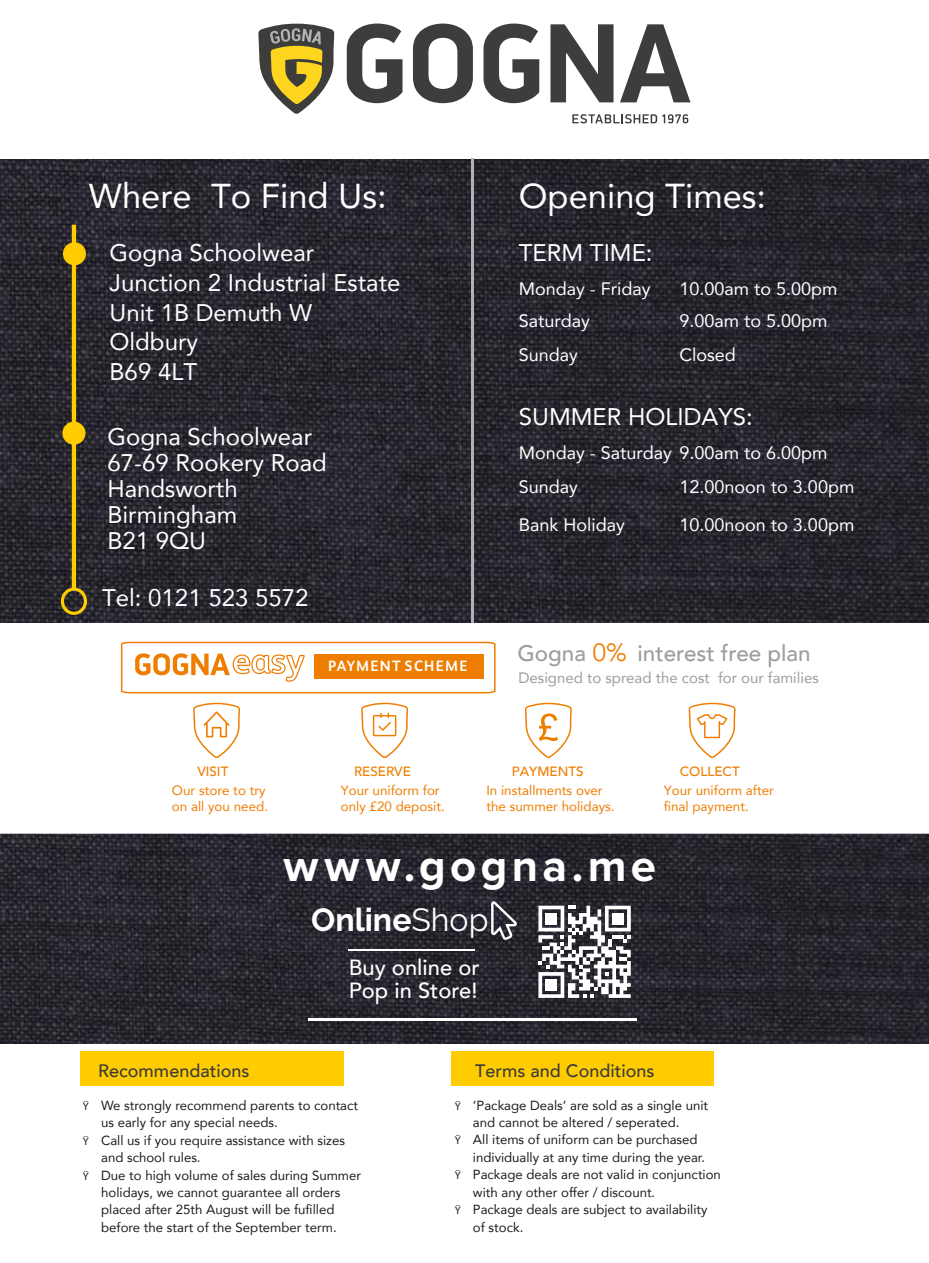
<style>
.page{position:relative;width:929px;height:1263px;background:#fff}
.page>*{position:absolute;margin:0;border:0;box-sizing:border-box;transform-origin:0 0}
.t1{font:700 45.45px "Proxima Nova";letter-spacing:.095em;color:#fff}
.t2{font:34.5px "Avenir";color:#fff}
.t3{font:700 31.95px "Raleway";color:#fff}
.t4{font:24px/26.1px "Avenir";color:#fff}
.t5{font:500 22.35px "Avenir";color:#9d9d9c}
.t6{font:500 21.9px/23.2px "Avenir";color:#fff}
.t7{font:18px/33.8px "Avenir";color:#fff}
.t8{font:500 18px "Avenir";color:#3c3b3b}
.t9{font:15px "Avenir";color:#9d9c9c}
.t10{font:700 15px "FS Albert";letter-spacing:.085em;color:#fff}
.t11{font:13.35px/16px "Avenir";color:#ef7d00}
.t12{font:500 13.35px "Avenir";color:#ef7d00}
.t13{font:13.2px "Avenir";color:#1d1d1b}
.s1{font-weight:400;font-size:24.75px;color:#ef7d00}
.s2{font-weight:400}
.s3{font-family:"Myriad Pro";font-size:11.25px}
</style>
<div class="page">
<svg style="left:572px;top:114px;width:116px;height:9px"></svg>
<svg style="left:347px;top:24px;width:55px;height:79px"></svg>
<svg style="left:413px;top:24px;width:60px;height:79px"></svg>
<svg style="left:483px;top:24px;width:56px;height:79px"></svg>
<svg style="left:550px;top:24px;width:63px;height:78px"></svg>
<svg style="left:620px;top:24px;width:70px;height:78px"></svg>
<svg style="left:258px;top:23px;width:76px;height:91px"></svg>
<img style="left:1px;top:160px;width:927px;height:463px">
<hr style="left:72px;top:225px;width:4px;height:365px;background:#fc0">
<div style="left:62px;top:422px;width:23px;height:23px;background:#fc0;border-radius:50%"></div>
<div style="left:63px;top:242px;width:23px;height:23px;background:#fc0;border-radius:50%"></div>
<div style="left:61px;top:587px;width:26px;height:28px;border:3px solid #fc0;border-radius:50%"></div>
<hr style="left:472px;top:158px;width:2px;height:465px;background:#b3b2b2">
<svg style="left:524px;top:702px;width:48px;height:57px"></svg>
<svg style="left:688px;top:702px;width:48px;height:57px"></svg>
<svg style="left:120px;top:641px;width:376px;height:118px"></svg>
<div style="left:80px;top:1051px;width:263px;height:35px;background:#fc0"></div>
<div style="left:451px;top:1051px;width:263px;height:35px;background:#fc0"></div>
<img style="left:0;top:834px;width:928px;height:209px">
<svg style="left:538px;top:906px;width:92px;height:92px"></svg>
<svg style="left:491px;top:901px;width:26px;height:39px"></svg>
<hr style="left:308px;top:1018px;width:328px;height:2px;background:#fff">
<hr style="left:349px;top:949px;width:126px;height:2px;background:#fff">
<h2 class="t2" style="left:89px;top:169px;width:299px">Where To Find Us:</h2>
<h2 class="t2" style="left:519px;top:169px;width:249px">Opening Times:</h2>
<h3 class="t4" style="left:109px;top:237px;width:292px;line-height:29.7px">Gogna Schoolwear<br>Junction 2 Industrial Estate<br>Unit 1B Demuth W<br>Oldbury<br>B69 4LT</h3>
<h3 class="t4" style="left:107px;top:423px;width:221px">Gogna Schoolwear<br>67-69 Rookery Road<br>Handsworth<br>Birmingham<br>B21 9QU</h3>
<h3 class="t4" style="left:102px;top:584px;width:208px">Tel: 0121 523 5572</h3>
<p class="t10" style="left:328px;top:657px;width:141px">PAYMENT SCHEME</p>
<h3 class="t4" style="left:519px;top:239px;width:135px">TERM TIME:</h3>
<h3 class="t7" style="left:519px;top:271px;width:133px">Monday - Friday</h3>
<h3 class="t7" style="left:679px;top:271px;width:160px">10.00am to 5.00pm</h3>
<h3 class="t7" style="left:519px;top:303px;width:73px">Saturday</h3>
<h3 class="t7" style="left:679px;top:303px;width:150px">9.00am to 5.00pm</h3>
<h3 class="t7" style="left:519px;top:338px;width:61px">Sunday</h3>
<h3 class="t7" style="left:679px;top:338px;width:58px">Closed</h3>
<h3 class="t4" style="left:519px;top:403px;width:235px">SUMMER HOLIDAYS:</h3>
<h3 class="t7" style="left:519px;top:436px;width:310px">Monday - Saturday 9.00am to 6.00pm<br>Sunday</h3>
<h3 class="t7" style="left:679px;top:469px;width:176px">12.00noon to 3.00pm</h3>
<h3 class="t7" style="left:519px;top:508px;width:108px">Bank Holiday</h3>
<h3 class="t7" style="left:679px;top:508px;width:176px">10.00noon to 3.00pm</h3>
<h3 class="t5" style="left:517px;top:634px;width:294px">Gogna <span class="s1">0%</span> interest free plan</h3>
<p class="t9" style="left:518px;top:666px;width:302px">Designed to spread the cost for our families</p>
<p class="t12" style="left:197px;top:760px;width:33px">VISIT</p>
<p class="t11" style="left:172px;top:781px;width:98px">Our store to try on all you need.</p>
<p class="t12" style="left:354px;top:760px;width:58px">RESERVE</p>
<p class="t11" style="left:341px;top:781px;width:106px">Your uniform for only £20 deposit.</p>
<p class="t12" style="left:512px;top:760px;width:73px">PAYMENTS</p>
<p class="t11" style="left:486px;top:781px;width:130px">In installments over the summer holidays.</p>
<p class="t12" style="left:680px;top:760px;width:61px">COLLECT</p>
<p class="t11" style="left:664px;top:781px;width:112px">Your uniform after final payment.</p>
<h1 class="t1" style="left:283px;top:839px;width:374px">www.gogna.me</h1>
<h3 class="t3" style="left:311px;top:901px;width:179px">Online<span class="s2">Shop</span></h3>
<h3 class="t6" style="left:349px;top:954px;width:132px">Buy online or<br>Pop in Store!</h3>
<h3 class="t8" style="left:98px;top:1055px;width:153px">Recommendations</h3>
<h3 class="t8" style="left:475px;top:1055px;width:181px">Terms and Conditions</h3>
<p class="t13" style="left:83px;top:1094px;width:277px"><span class="s3">Ÿ</span> We strongly recommend parents to contact</p>
<p class="t13" style="left:101px;top:1112px;width:178px">us early for any special needs.</p>
<p class="t13" style="left:83px;top:1129px;width:263px"><span class="s3">Ÿ</span> Call us if you require assistance with sizes</p>
<p class="t13" style="left:101px;top:1147px;width:101px">and school rules.</p>
<p class="t13" style="left:83px;top:1164px;width:280px"><span class="s3">Ÿ</span> Due to high volume of sales during Summer</p>
<p class="t13" style="left:101px;top:1182px;width:241px">holidays, we cannot guarantee all orders</p>
<p class="t13" style="left:101px;top:1199px;width:235px">placed after 25th August will be fufilled</p>
<p class="t13" style="left:101px;top:1217px;width:237px">before the start of the September term.</p>
<p class="t13" style="left:454px;top:1094px;width:255px"><span class="s3">Ÿ</span> ’Package Deals’ are sold as a single unit</p>
<p class="t13" style="left:473px;top:1112px;width:208px">and cannot be altered / seperated.</p>
<p class="t13" style="left:454px;top:1129px;width:244px"><span class="s3">Ÿ</span> All items of uniform can be purchased</p>
<p class="t13" style="left:473px;top:1147px;width:233px">individually at any time during the year.</p>
<p class="t13" style="left:454px;top:1164px;width:268px"><span class="s3">Ÿ</span> Package deals are not valid in conjunction</p>
<p class="t13" style="left:473px;top:1182px;width:184px">with any other offer / discount.</p>
<p class="t13" style="left:454px;top:1199px;width:254px"><span class="s3">Ÿ</span> Package deals are subject to availability</p>
<p class="t13" style="left:473px;top:1216px;width:52px">of stock.</p>
</div>
